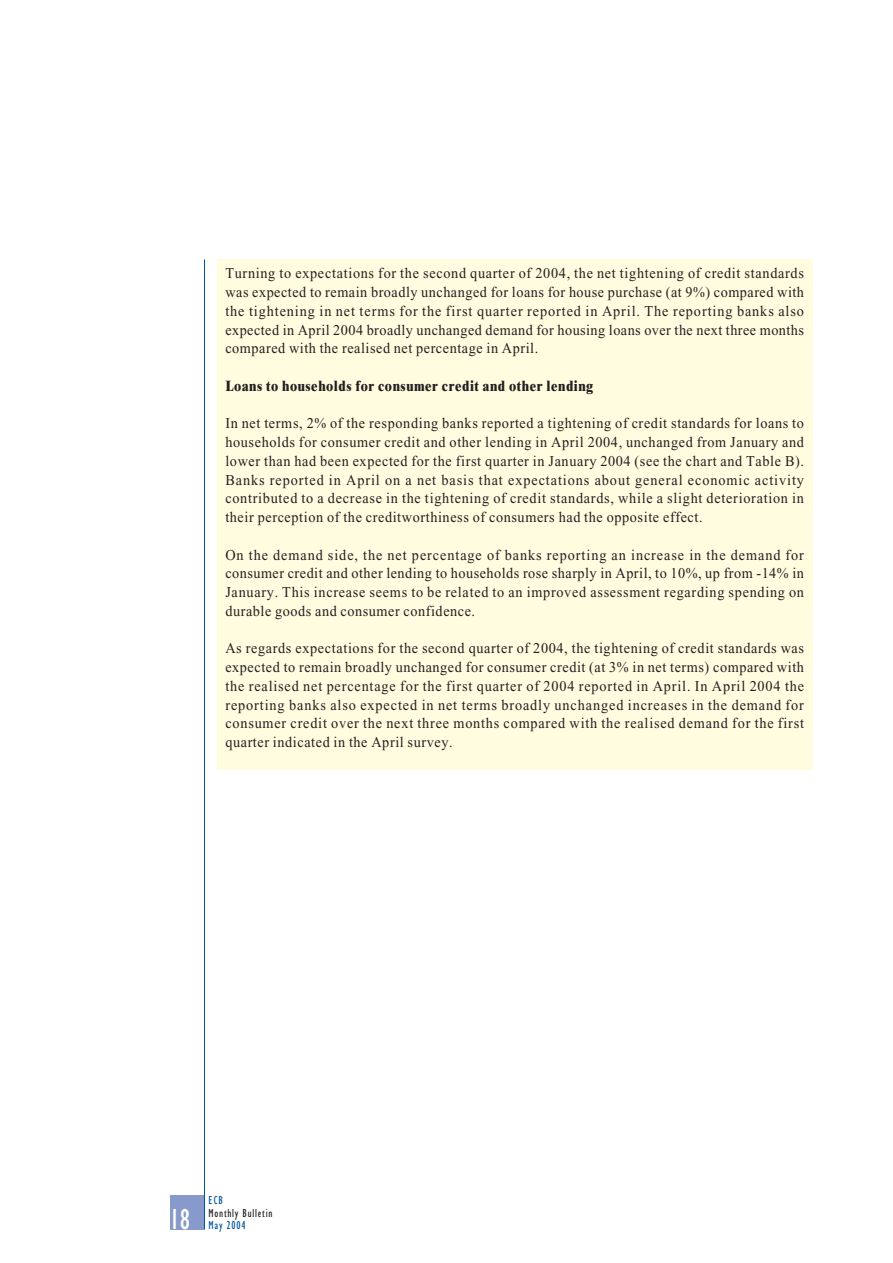
<style>
.page{position:relative;width:893px;height:1263px;background:#fff}
.page>*{position:absolute;margin:0;border:0;box-sizing:border-box;transform-origin:0 0}
.t1{font:condensed 30px "Gill Sans";color:#fff;scale:.95 1}
.t2{font:15px/18.8px "Times New Roman";letter-spacing:.04em;color:#231f20;text-align:justify;scale:.95 1}
.t3{font:800 15px "Times NRMT";letter-spacing:.04em;color:#231f20;scale:.9 1}
.t4{font:condensed 12px "Gill Sans";letter-spacing:.07em;color:#231f20;scale:.95 1}
.t5{font:condensed 12px "Gill Sans";letter-spacing:.08em;color:#0153a0;scale:.95 1}
</style>
<div class="page">
<div style="left:170px;top:1195px;width:34px;height:34px;background:#889acb"></div>
<hr style="left:204px;top:260px;width:1px;height:969px;background:#0153a0">
<div style="left:217px;top:260px;width:595px;height:510px;background:#fffce0"></div>
<p class="t2" style="left:225px;top:265px;width:610px">Turning to expectations for the second quarter of 2004, the net tightening of credit standards was expected to remain broadly unchanged for loans for house purchase (at 9%) compared with the tightening in net terms for the first quarter reported in April. The reporting banks also expected in April 2004 broadly unchanged demand for housing loans over the next three months compared with the realised net percentage in April.</p>
<p class="t3" style="left:225px;top:380px;width:410px">Loans to households for consumer credit and other lending</p>
<p class="t2" style="left:225px;top:415px;width:610px">In net terms, 2% of the responding banks reported a tightening of credit standards for loans to households for consumer credit and other lending in April 2004, unchanged from January and lower than had been expected for the first quarter in January 2004 (see the chart and Table B).<br>Banks reported in April on a net basis that expectations about general economic activity contributed to a decrease in the tightening of credit standards, while a slight deterioration in their perception of the creditworthiness of consumers had the opposite effect.</p>
<p class="t2" style="left:225px;top:547px;width:610px">On the demand side, the net percentage of banks reporting an increase in the demand for consumer credit and other lending to households rose sharply in April, to 10%, up from -14% in January. This increase seems to be related to an improved assessment regarding spending on durable goods and consumer confidence.</p>
<p class="t2" style="left:225px;top:640px;width:610px">As regards expectations for the second quarter of 2004, the tightening of credit standards was expected to remain broadly unchanged for consumer credit (at 3% in net terms) compared with the realised net percentage for the first quarter of 2004 reported in April. In April 2004 the reporting banks also expected in net terms broadly unchanged increases in the demand for consumer credit over the next three months compared with the realised demand for the first quarter indicated in the April survey.</p>
<h1 class="t1" style="left:169px;top:1208px;width:23px">18</h1>
<p class="t5" style="left:208px;top:1196px;width:17px">ECB</p>
<p class="t4" style="left:208px;top:1208px;width:69px">Monthly Bulletin</p>
<p class="t5" style="left:208px;top:1221px;width:41px">May 2004</p>
</div>
